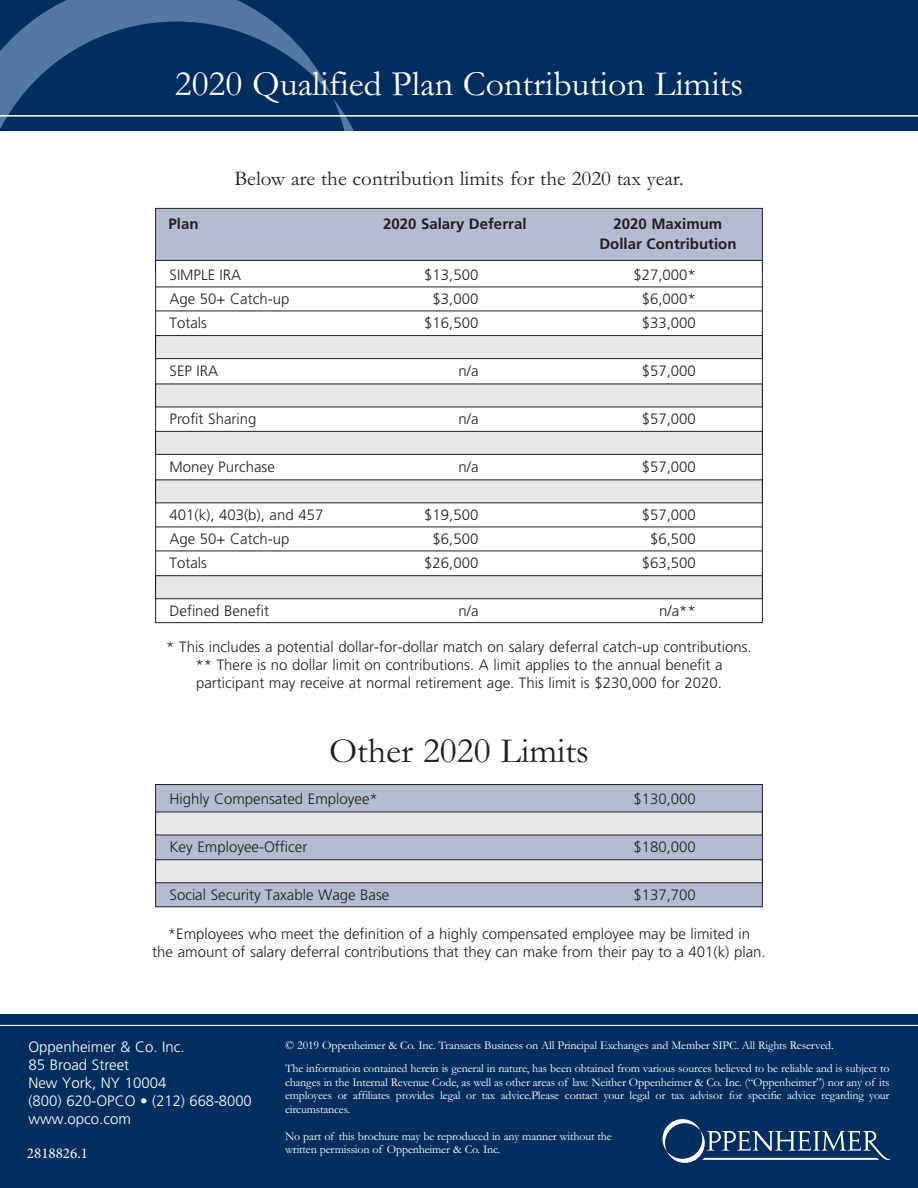
<style>
.page{position:relative;width:918px;height:1188px;background:#fff}
.page>*{position:absolute;margin:0;border:0;box-sizing:border-box;transform-origin:0 0}
.t1{font:36px "Garamond";color:#fff}
.t2{font:36px "Garamond";color:#231f20}
.t3{font:21px "Garamond";color:#231f20}
.t4{font:300 15px/18px "Frutiger LT Std";color:#231f20;text-align:center}
.t5{font:300 15px/18px "Frutiger LT Std";color:#fff}
.t6{font:700 15px/19.5px "Frutiger LT Std";color:#231f20;text-align:center}
.t7{font:15px "Minion Pro";color:#fff}
.t8{font:12px/13.5px "Garamond";letter-spacing:-.015em;color:#fff}
</style>
<div class="page">
<div style="left:0;top:1014px;width:918px;height:174px;background:#002e5e"></div>
<hr style="left:0;top:1025px;width:918px;height:1px;background:#fff">
<div style="left:156px;top:209px;width:606px;height:62px;background:#b4bcd1"></div>
<div style="left:155px;top:208px;width:608px;height:64px;border:1px solid #231f20"></div>
<svg style="left:663px;top:1119px;width:228px;height:44px"></svg>
<div style="left:0;top:0;width:918px;height:130px;background:#002e5e"></div>
<svg style="left:0;top:0;width:354px;height:130px"></svg>
<hr style="left:0;top:115px;width:918px;height:2px;background:#fff">
<svg style="left:155px;top:260px;width:608px;height:363px"></svg>
<hr style="left:156px;top:311px;width:606px;height:1px;background:#231f20">
<hr style="left:156px;top:527px;width:606px;height:1px;background:#231f20">
<hr style="left:156px;top:551px;width:606px;height:1px;background:#231f20">
<div style="left:156px;top:785px;width:606px;height:121px;background:#b4bcd1"></div>
<div style="left:155px;top:784px;width:608px;height:123px;border:1px solid #231f20"></div>
<div style="left:156px;top:336px;width:606px;height:22px;background:#e6e7e9"></div>
<div style="left:155px;top:335px;width:608px;height:24px;border:1px solid #231f20"></div>
<div style="left:156px;top:384px;width:606px;height:23px;background:#e6e7e9"></div>
<div style="left:156px;top:432px;width:606px;height:22px;background:#e6e7e9"></div>
<div style="left:155px;top:431px;width:608px;height:24px;border:1px solid #231f20"></div>
<div style="left:156px;top:480px;width:606px;height:23px;background:#e6e7e9"></div>
<div style="left:156px;top:576px;width:606px;height:22px;background:#e6e7e9"></div>
<div style="left:155px;top:575px;width:608px;height:24px;border:1px solid #231f20"></div>
<div style="left:156px;top:812px;width:606px;height:23px;background:#e6e7e9"></div>
<div style="left:156px;top:860px;width:606px;height:22px;background:#e6e7e9"></div>
<div style="left:155px;top:859px;width:608px;height:24px;border:1px solid #231f20"></div>
<h1 class="t1" style="left:175px;top:71px;width:570px">2020 Qualified Plan Contribution Limits</h1>
<h2 class="t3" style="left:234px;top:171px;width:451px">Below are the contribution limits for the 2020 tax year.</h2>
<p class="t6" style="left:169px;top:214px;width:32px">Plan</p>
<p class="t6" style="left:383px;top:214px;width:145px">2020 Salary Deferral</p>
<p class="t6" style="left:599px;top:214px;width:139px">2020 Maximum<br>Dollar Contribution</p>
<p class="t4" style="left:170px;top:266px;width:73px">SIMPLE IRA</p>
<p class="t4" style="left:424px;top:266px;width:56px">$13,500</p>
<p class="t4" style="left:633px;top:266px;width:64px">$27,000*</p>
<p class="t4" style="left:170px;top:290px;width:121px">Age 50+ Catch-up</p>
<p class="t4" style="left:433px;top:290px;width:47px">$3,000</p>
<p class="t4" style="left:642px;top:290px;width:56px">$6,000*</p>
<p class="t4" style="left:170px;top:314px;width:39px">Totals</p>
<p class="t4" style="left:424px;top:314px;width:56px">$16,500</p>
<p class="t4" style="left:642px;top:314px;width:56px">$33,000</p>
<p class="t4" style="left:170px;top:362px;width:50px">SEP IRA</p>
<p class="t4" style="left:458px;top:362px;width:22px">n/a</p>
<p class="t4" style="left:642px;top:362px;width:56px">$57,000</p>
<p class="t4" style="left:170px;top:410px;width:89px">Profit Sharing</p>
<p class="t4" style="left:458px;top:410px;width:22px">n/a</p>
<p class="t4" style="left:642px;top:410px;width:56px">$57,000</p>
<p class="t4" style="left:170px;top:458px;width:107px">Money Purchase</p>
<p class="t4" style="left:458px;top:458px;width:22px">n/a</p>
<p class="t4" style="left:642px;top:458px;width:56px">$57,000</p>
<p class="t4" style="left:170px;top:506px;width:155px">401(k), 403(b), and 457</p>
<p class="t4" style="left:424px;top:506px;width:56px">$19,500</p>
<p class="t4" style="left:642px;top:506px;width:56px">$57,000</p>
<p class="t4" style="left:170px;top:530px;width:121px">Age 50+ Catch-up</p>
<p class="t4" style="left:433px;top:530px;width:47px">$6,500</p>
<p class="t4" style="left:650px;top:530px;width:47px">$6,500</p>
<p class="t4" style="left:170px;top:554px;width:39px">Totals</p>
<p class="t4" style="left:424px;top:554px;width:56px">$26,000</p>
<p class="t4" style="left:642px;top:554px;width:56px">$63,500</p>
<p class="t4" style="left:170px;top:602px;width:101px">Defined Benefit</p>
<p class="t4" style="left:458px;top:602px;width:22px">n/a</p>
<p class="t4" style="left:659px;top:602px;width:38px">n/a**</p>
<p class="t4" style="left:166px;top:639px;width:587px">* This includes a potential dollar-for-dollar match on salary deferral catch-up contributions. ** There is no dollar limit on contributions. A limit applies to the annual benefit a participant may receive at normal retirement age. This limit is $230,000 for 2020.</p>
<h1 class="t2" style="left:329px;top:738px;width:261px">Other 2020 Limits</h1>
<p class="t4" style="left:170px;top:791px;width:210px">Highly Compensated Employee*</p>
<p class="t4" style="left:633px;top:791px;width:64px">$130,000</p>
<p class="t4" style="left:170px;top:839px;width:139px">Key Employee-Officer</p>
<p class="t4" style="left:633px;top:839px;width:64px">$180,000</p>
<p class="t4" style="left:170px;top:887px;width:221px">Social Security Taxable Wage Base</p>
<p class="t4" style="left:633px;top:887px;width:64px">$137,700</p>
<p class="t4" style="left:152px;top:926px;width:615px">*Employees who meet the definition of a highly compensated employee may be limited in<br>the amount of salary deferral contributions that they can make from their pay to a 401(k) plan.</p>
<p class="t5" style="left:28px;top:1039px;width:225px">Oppenheimer &amp; Co. Inc.<br>85 Broad Street<br>New York, NY 10004<br>(800) 620-OPCO • (212) 668-8000 www.opco.com</p>
<p class="t7" style="left:27px;top:1144px;width:63px">2818826.1</p>
<p class="t8" style="left:285px;top:1035px;width:606px;line-height:23px">© 2019 Oppenheimer &amp; Co. Inc. Transacts Business on All Principal Exchanges and Member SIPC. All Rights Reserved.<br>The information contained herein is general in nature, has been obtained from various sources believed to be reliable and is subject to</p>
<p class="t8" style="left:285px;top:1076px;width:606px;text-align:justify">changes in the Internal Revenue Code, as well as other areas of law. Neither Oppenheimer &amp; Co. Inc. (“Oppenheimer”) nor any of its employees or affiliates provides legal or tax advice.Please contact your legal or tax advisor for specific advice regarding your circumstances.</p>
<p class="t8" style="left:285px;top:1130px;width:328px">No part of this brochure may be reproduced in any manner without the written permission of Oppenheimer &amp; Co. Inc.</p>
</div>
